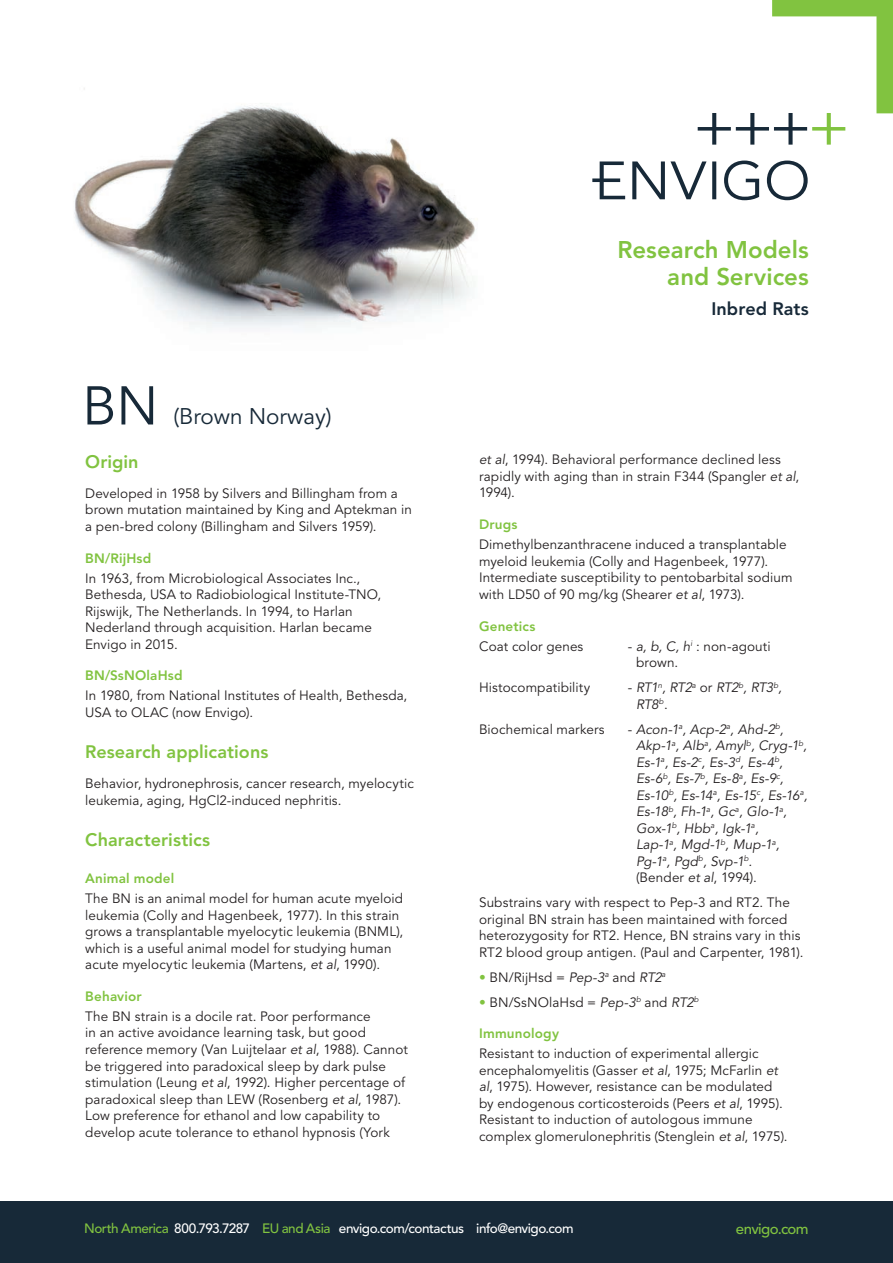
<style>
.page{position:relative;width:893px;height:1263px;background:#fff}
.page>*{position:absolute;margin:0;border:0;box-sizing:border-box;transform-origin:0 0}
.MODEL_-_36_39{font:54px "Avenir LT Std";color:#172938}
.DIVISION_TITLE_-_16{font:800 24px/27px "Avenir LT Std";color:#81c340;text-align:right}
.MODEL_-_36_39-2{font:22.5px "Avenir LT Std";color:#172938}
.SUB_HEADER{font:800 18px "Avenir LT Std";letter-spacing:.005em;color:#81c340}
.MODEL_TYPE_-_12_14{font:800 18px "Avenir LT Std";letter-spacing:.005em;color:#172938}
.t1{font:500 15px "Avenir LT Std";letter-spacing:-.04em;color:#81c340}
.BODY_-_9_11{font:13.5px/16.5px "Avenir LT Std";letter-spacing:.005em;color:#231f20}
.BODY_-_9_11-2{font:italic 13.5px/16.5px "Avenir LT Std";color:#231f20}
.t2{font:500 13.5px "Avenir LT Std";letter-spacing:-.035em;color:#fff}
.SUBSUB_HEADER{font:800 13.5px "Avenir LT Std";letter-spacing:.015em;color:#81c340}
.BODY_-_9_11-3{font:italic 13.5px/16.5px "Avenir LT Std";letter-spacing:-.02em;color:#231f20}
.s1{font-style:italic}
.s2{font-style:normal}
.s3{color:#81c340}
</style>
<div class="page">
<svg style="left:592px;top:161px;width:33px;height:38px"></svg>
<svg style="left:632px;top:161px;width:74px;height:38px"></svg>
<svg style="left:712px;top:161px;width:4px;height:38px"></svg>
<svg style="left:724px;top:161px;width:35px;height:39px"></svg>
<svg style="left:767px;top:161px;width:41px;height:39px"></svg>
<div style="left:0;top:1201px;width:893px;height:62px;background:#172938"></div>
<img style="left:74px;top:88px;width:401px;height:240px">
<svg style="left:698px;top:0;width:195px;height:145px"></svg>
<p class="MODEL_-_36_39" style="left:82px;top:375px;width:78px">BN</p>
<p class="MODEL_-_36_39-2" style="left:173px;top:404px;width:160px">(Brown Norway)</p>
<p class="SUB_HEADER" style="left:85px;top:451px;width:55px">Origin</p>
<p class="BODY_-_9_11" style="left:85px;top:485px;width:328px">Developed in 1958 by Silvers and Billingham from a brown mutation maintained by King and Aptekman in a pen-bred colony (Billingham and Silvers 1959).</p>
<p class="SUBSUB_HEADER" style="left:85px;top:550px;width:68px">BN/RijHsd</p>
<p class="BODY_-_9_11" style="left:85px;top:570px;width:298px">In 1963, from Microbiological Associates Inc., Bethesda, USA to Radiobiological Institute-TNO, Rijswijk, The Netherlands. In 1994, to Harlan Nederland through acquisition. Harlan became Envigo in 2015.</p>
<p class="SUBSUB_HEADER" style="left:85px;top:668px;width:99px">BN/SsNOlaHsd</p>
<p class="BODY_-_9_11" style="left:85px;top:688px;width:324px">In 1980, from National Institutes of Health, Bethesda,<br>USA to OLAC (now Envigo).</p>
<p class="SUB_HEADER" style="left:85px;top:741px;width:185px">Research applications</p>
<p class="BODY_-_9_11" style="left:85px;top:776px;width:330px">Behavior, hydronephrosis, cancer research, myelocytic leukemia, aging, HgCl2-induced nephritis.</p>
<p class="SUB_HEADER" style="left:85px;top:829px;width:126px">Characteristics</p>
<p class="SUBSUB_HEADER" style="left:85px;top:870px;width:91px">Animal model</p>
<p class="BODY_-_9_11" style="left:85px;top:891px;width:319px">The BN is an animal model for human acute myeloid leukemia (Colly and Hagenbeek, 1977). In this strain grows a transplantable myelocytic leukemia (BNML), which is a useful animal model for studying human acute myelocytic leukemia (Martens, <span class="s1">et al</span>, 1990).</p>
<p class="SUBSUB_HEADER" style="left:85px;top:988px;width:58px">Behavior</p>
<p class="BODY_-_9_11" style="left:85px;top:1008px;width:324px">The BN strain is a docile rat. Poor performance<br>in an active avoidance learning task, but good reference memory (Van Luijtelaar <span class="s1">et al</span>, 1988). Cannot be triggered into paradoxical sleep by dark pulse stimulation (Leung <span class="s1">et al</span>, 1992). Higher percentage of paradoxical sleep than LEW (Rosenberg <span class="s1">et al</span>, 1987).<br>Low preference for ethanol and low capability to develop acute tolerance to ethanol hypnosis (York</p>
<p class="DIVISION_TITLE_-_16" style="left:618px;top:236px;width:193px">Research Models and Services</p>
<p class="MODEL_TYPE_-_12_14" style="left:711px;top:298px;width:99px">Inbred Rats</p>
<p class="BODY_-_9_11" style="left:479px;top:452px;width:322px"><span class="s1">et al</span>, 1994). Behavioral performance declined less rapidly with aging than in strain F344 (Spangler <span class="s1">et al</span>,<br>1994).</p>
<p class="SUBSUB_HEADER" style="left:479px;top:516px;width:40px">Drugs</p>
<p class="BODY_-_9_11" style="left:479px;top:537px;width:315px">Dimethylbenzanthracene induced a transplantable myeloid leukemia (Colly and Hagenbeek, 1977).<br>Intermediate susceptibility to pentobarbital sodium with LD50 of 90 mg/kg (Shearer <span class="s1">et al</span>, 1973).</p>
<p class="SUBSUB_HEADER" style="left:479px;top:618px;width:58px">Genetics</p>
<p class="BODY_-_9_11" style="left:479px;top:638px;width:106px">Coat color genes</p>
<p class="BODY_-_9_11" style="left:636px;top:638px;width:136px;text-indent:-8px">- <span class="s1">a, b, C, h</span><sup>i</sup> : non-agouti brown.</p>
<p class="BODY_-_9_11" style="left:479px;top:679px;width:113px">Histocompatibility</p>
<p class="BODY_-_9_11-3" style="left:636px;top:679px;width:147px;text-indent:-8px"><span class="s2">-</span> RT1<sup>n</sup>, RT2<sup>a</sup> <span class="s2">or</span> RT2<sup>b</sup>, RT3<sup>b</sup>,<br>RT8<sup>b</sup><span class="s2">.</span></p>
<p class="BODY_-_9_11" style="left:479px;top:721px;width:127px">Biochemical markers</p>
<p class="BODY_-_9_11-2" style="left:636px;top:721px;width:173px;text-indent:-8px"><span class="s2">-</span> Acon-1<sup>a</sup>, Acp-2<sup>a</sup>, Ahd-2<sup>b</sup>,<br>Akp-1<sup>a</sup>, Alb<sup>a</sup>, Amyl<sup>b</sup>, Cryg-1<sup>b</sup>,<br>Es-1<sup>a</sup>, Es-2<sup>c</sup>, Es-3<sup>d</sup>, Es-4<sup>b</sup>,<br>Es-6<sup>b</sup>, Es-7<sup>b</sup>, Es-8<sup>a</sup>, Es-9<sup>c</sup>,<br>Es-10<sup>b</sup>, Es-14<sup>a</sup>, Es-15<sup>c</sup>, Es-16<sup>a</sup>,<br>Es-18<sup>b</sup>, Fh-1<sup>a</sup>, Gc<sup>a</sup>, Glo-1<sup>a</sup>,<br>Gox-1<sup>b</sup>, Hbb<sup>a</sup>, Igk-1<sup>a</sup>,<br>Lap-1<sup>a</sup>, Mgd-1<sup>b</sup>, Mup-1<sup>a</sup>,<br>Pg-1<sup>a</sup>, Pgd<sup>b</sup>, Svp-1<sup>b</sup>.<br><span class="s2">(Bender</span> et al<span class="s2">, 1994).</span></p>
<p class="BODY_-_9_11" style="left:479px;top:894px;width:326px">Substrains vary with respect to Pep-3 and RT2. The original BN strain has been maintained with forced heterozygosity for RT2. Hence, BN strains vary in this RT2 blood group antigen. (Paul and Carpenter, 1981).</p>
<p class="BODY_-_9_11" style="left:479px;top:969px;width:188px"><span class="s3">•</span> BN/RijHsd = <span class="s1">Pep-3</span><sup>a</sup> and <span class="s1">RT2</span><sup>a</sup></p>
<p class="BODY_-_9_11" style="left:479px;top:994px;width:221px"><span class="s3">•</span> BN/SsNOlaHsd = <span class="s1">Pep-3</span><sup>b</sup> and <span class="s1">RT2</span><sup>b</sup></p>
<p class="SUBSUB_HEADER" style="left:479px;top:1026px;width:82px">Immunology</p>
<p class="BODY_-_9_11" style="left:479px;top:1046px;width:310px">Resistant to induction of experimental allergic encephalomyelitis (Gasser <span class="s1">et al</span>, 1975; McFarlin <span class="s1">et al</span>, 1975). However, resistance can be modulated by endogenous corticosteroids (Peers <span class="s1">et al</span>, 1995).<br>Resistant to induction of autologous immune complex glomerulonephritis (Stenglein <span class="s1">et al</span>, 1975).</p>
<p class="t2" style="left:84px;top:1221px;width:491px"><span class="s3">North America</span> 800.793.7287 <span class="s3">EU and Asia</span> envigo.com/contactus info@envigo.com</p>
<p class="t1" style="left:736px;top:1220px;width:74px">envigo.com</p>
</div>
